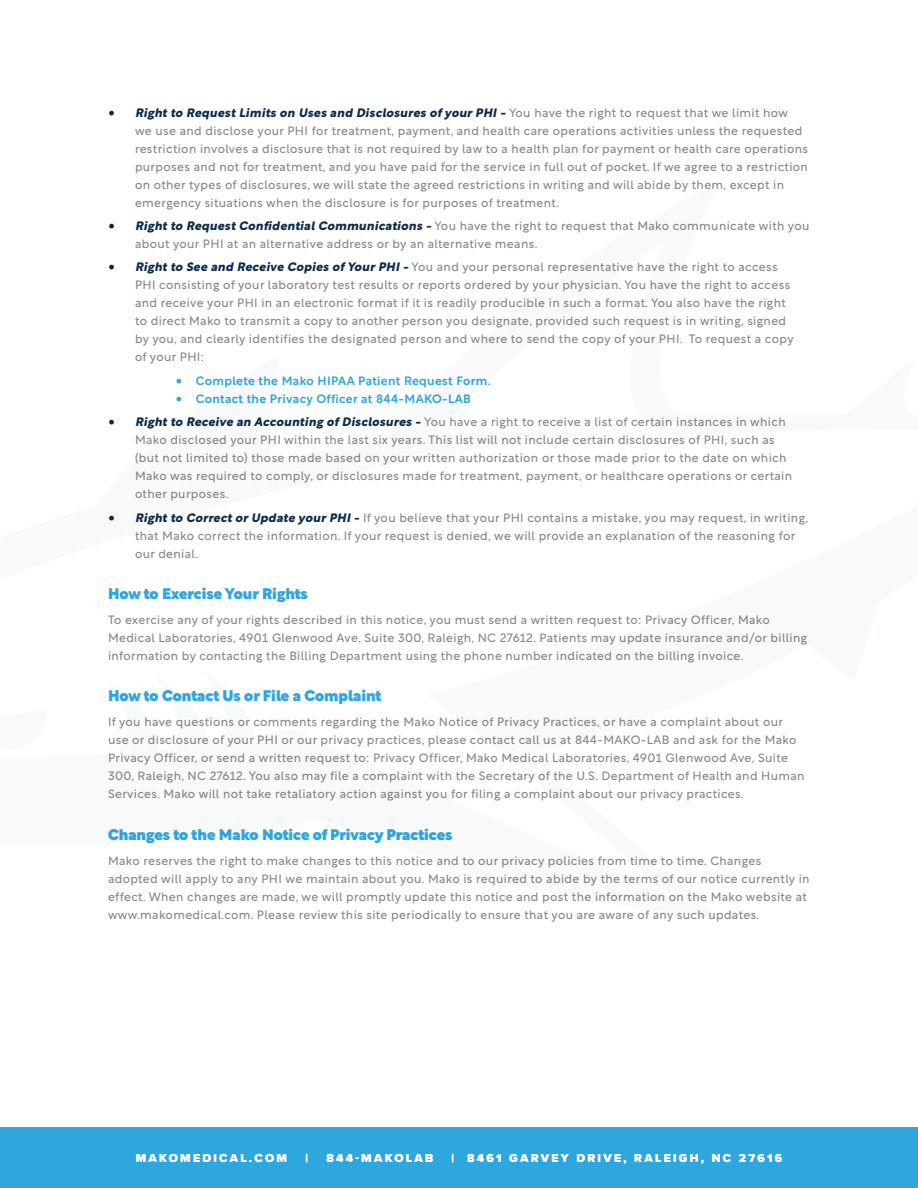
<style>
.page{position:relative;width:918px;height:1188px;background:#fff}
.page>*{position:absolute;margin:0;border:0;box-sizing:border-box;transform-origin:0 0}
.Paragraph_Style_3{font:900 15px "Rotunda";color:#2fa6df}
.Paragraph_Style_2{font:12px/18px "Rotunda";letter-spacing:.03em;color:#898888}
.t1{font:500 12px "Rotunda";letter-spacing:.03em;color:#2fa6df}
.t2{font:12px "Proxima Nova Extrabld";letter-spacing:.19em;color:#fff}
.s1{font-family:"Minion Pro";font-size:18px;color:#231f20}
.s2{font-weight:800;font-style:italic;color:#0e2c49}
.s3{font-family:"Minion Pro";font-weight:400;font-size:18px}
</style>
<div class="page">
<div style="left:0;top:1128px;width:918px;height:60px;background:#2ea7df"></div>
<p class="Paragraph_Style_2" style="left:135px;top:102px;width:675px;text-indent:-27px"><span class="s1">•</span> <span class="s2">Right to Request Limits on Uses and Disclosures of your PHI -</span> You have the right to request that we limit how<br>we use and disclose your PHI for treatment, payment, and health care operations activities unless the requested restriction involves a disclosure that is not required by law to a health plan for payment or health care operations purposes and not for treatment, and you have paid for the service in full out of pocket. If we agree to a restriction on other types of disclosures, we will state the agreed restrictions in writing and will abide by them, except in emergency situations when the disclosure is for purposes of treatment.</p>
<p class="Paragraph_Style_2" style="left:135px;top:215px;width:676px;text-indent:-27px"><span class="s1">•</span> <span class="s2">Right to Request Confidential Communications -</span> You have the right to request that Mako communicate with you about your PHI at an alternative address or by an alternative means.</p>
<p class="Paragraph_Style_2" style="left:135px;top:257px;width:660px;text-indent:-27px"><span class="s1">•</span> <span class="s2">Right to See and Receive Copies of Your PHI -</span> You and your personal representative have the right to access PHI consisting of your laboratory test results or reports ordered by your physician. You have the right to access and receive your PHI in an electronic format if it is readily producible in such a format. You also have the right to direct Mako to transmit a copy to another person you designate, provided such request is in writing, signed by you, and clearly identifies the designated person and where to send the copy of your PHI. To request a copy of your PHI:</p>
<p class="t1" style="left:176px;top:371px;width:317px"><span class="s3">•</span> Complete the Mako HIPAA Patient Request Form.</p>
<p class="t1" style="left:176px;top:389px;width:297px"><span class="s3">•</span> Contact the Privacy Officer at 844-MAKO-LAB</p>
<p class="Paragraph_Style_2" style="left:135px;top:412px;width:659px;text-indent:-27px"><span class="s1">•</span> <span class="s2">Right to Receive an Accounting of Disclosures -</span> You have a right to receive a list of certain instances in which Mako disclosed your PHI within the last six years. This list will not include certain disclosures of PHI, such as (but not limited to) those made based on your written authorization or those made prior to the date on which Mako was required to comply, or disclosures made for treatment, payment, or healthcare operations or certain other purposes.</p>
<p class="Paragraph_Style_2" style="left:135px;top:507px;width:675px;text-indent:-27px"><span class="s1">•</span> <span class="s2">Right to Correct or Update your PHI -</span> If you believe that your PHI contains a mistake, you may request, in writing, that Mako correct the information. If your request is denied, we will provide an explanation of the reasoning for our denial.</p>
<p class="Paragraph_Style_3" style="left:108px;top:581px;width:201px">How to Exercise Your Rights</p>
<p class="Paragraph_Style_2" style="left:108px;top:609px;width:701px">To exercise any of your rights described in this notice, you must send a written request to: Privacy Officer, Mako<br>Medical Laboratories, 4901 Glenwood Ave, Suite 300, Raleigh, NC 27612. Patients may update insurance and/or billing information by contacting the Billing Department using the phone number indicated on the billing invoice.</p>
<p class="Paragraph_Style_3" style="left:108px;top:683px;width:275px">How to Contact Us or File a Complaint</p>
<p class="Paragraph_Style_2" style="left:108px;top:712px;width:698px">If you have questions or comments regarding the Mako Notice of Privacy Practices, or have a complaint about our use or disclosure of your PHI or our privacy practices, please contact call us at 844-MAKO-LAB and ask for the Mako Privacy Officer, or send a written request to: Privacy Officer, Mako Medical Laboratories, 4901 Glenwood Ave, Suite 300, Raleigh, NC 27612. You also may file a complaint with the Secretary of the U.S. Department of Health and Human Services. Mako will not take retaliatory action against you for filing a complaint about our privacy practices.</p>
<p class="Paragraph_Style_3" style="left:108px;top:821px;width:346px">Changes to the Mako Notice of Privacy Practices</p>
<p class="Paragraph_Style_2" style="left:108px;top:850px;width:703px">Mako reserves the right to make changes to this notice and to our privacy policies from time to time. Changes adopted will apply to any PHI we maintain about you. Mako is required to abide by the terms of our notice currently in effect. When changes are made, we will promptly update this notice and post the information on the Mako website at www.makomedical.com. Please review this site periodically to ensure that you are aware of any such updates.</p>
<p class="t2" style="left:136px;top:1149px;width:153px">MAKOMEDICAL.COM</p>
<p class="t2" style="left:305px;top:1149px;width:4px">|</p>
<p class="t2" style="left:326px;top:1149px;width:108px">844-MAKOLAB</p>
<p class="t2" style="left:452px;top:1149px;width:332px">| 8461 GARVEY DRIVE, RALEIGH, NC 27616</p>
</div>
